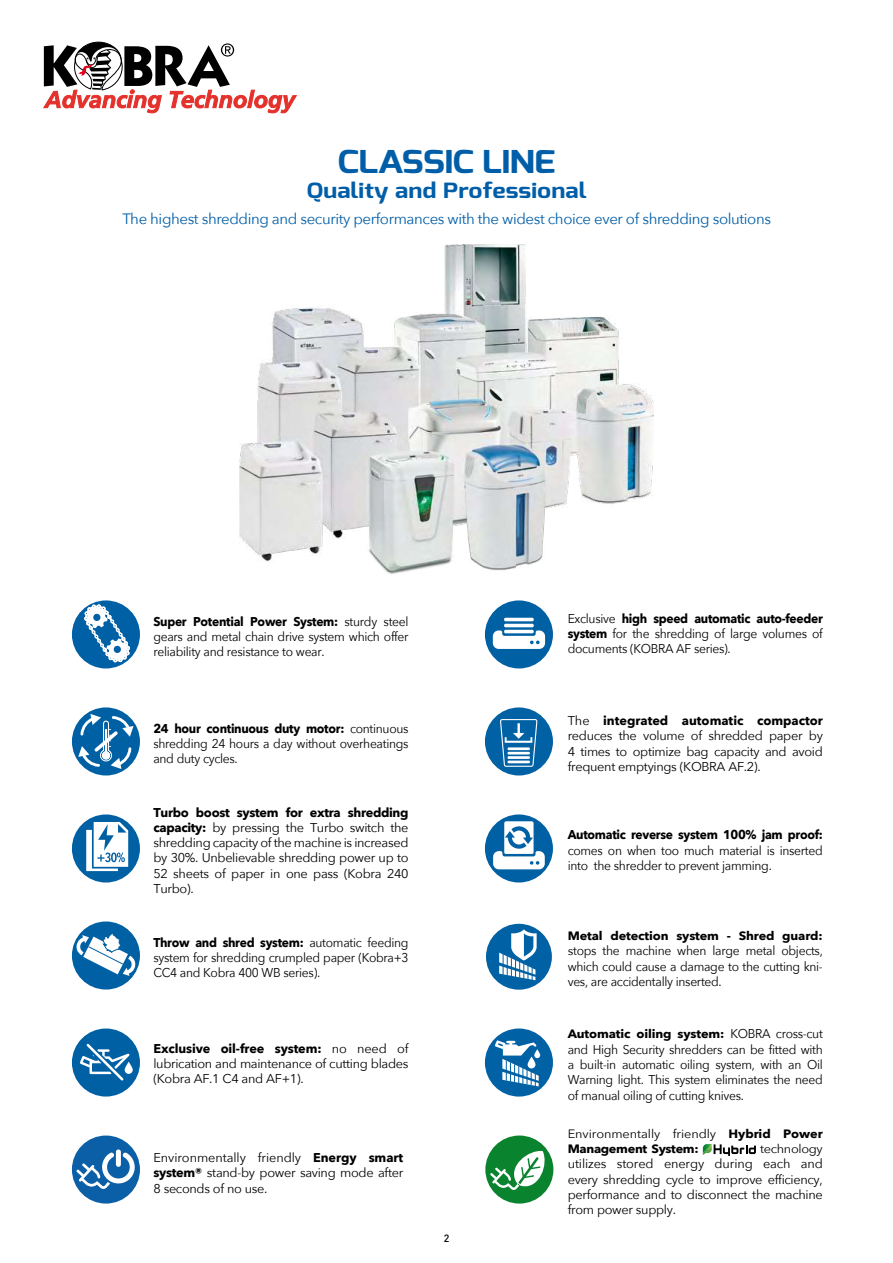
<style>
.page{position:relative;width:893px;height:1263px;background:#fff}
.page>*{position:absolute;margin:0;border:0;box-sizing:border-box;transform-origin:0 0}
.t1{font:700 31.5px "Exo";letter-spacing:-.025em;color:#005ea8;scale:1.2 1}
.t2{font:700 21px "Exo";letter-spacing:.005em;color:#005ea8;scale:1.2 1}
.t3{font:15px "Avenir Next";letter-spacing:-.025em;color:#005ea8}
.t4{font:12.75px/15.3px "Avenir Next";letter-spacing:-.025em;color:#000;text-align:justify;scale:.95 1}
.t5{font:12.75px/15.3px "Avenir Next";letter-spacing:-.025em;color:#000;text-align:justify}
.t6{font:700 12.75px "Avenir Next";letter-spacing:-.025em;color:#000;scale:.95 1}
.t7{font:700 12.15px/15.3px "Avenir Next";letter-spacing:-.01em;color:#000;scale:1.05 1}
.t8{font:12.15px "Avenir Next";letter-spacing:-.025em;color:#000;scale:1.05 1}
.t9{font:500 10.5px "DIN";color:#000}
.s1{font-weight:700}
.s2{font-size:12.15px}
.s3{font-weight:400;font-size:12.75px}
.s4{font-weight:400}
</style>
<div class="page">
<img style="left:239px;top:244px;width:415px;height:330px">
<svg style="left:43px;top:42px;width:254px;height:71px"></svg>
<div style="left:485px;top:600px;width:68px;height:68px;background:#0060a4;border-radius:50%"></div>
<hr style="left:504px;top:624px;width:30px;height:3px;background:#fff">
<hr style="left:504px;top:618px;width:30px;height:3px;background:#fff">
<svg style="left:493px;top:630px;width:52px;height:19px"></svg>
<div style="left:72px;top:600px;width:68px;height:68px;background:#0060a5;border-radius:50%"></div>
<svg style="left:84px;top:603px;width:46px;height:60px"></svg>
<div style="left:485px;top:707px;width:68px;height:68px;background:#0061a4;border-radius:50%"></div>
<svg style="left:500px;top:719px;width:37px;height:48px"></svg>
<div style="left:72px;top:814px;width:68px;height:68px;background:#0060a4;border-radius:50%"></div>
<svg style="left:86px;top:822px;width:42px;height:49px"></svg>
<div style="left:72px;top:707px;width:68px;height:68px;background:#0060a4;border-radius:50%"></div>
<svg style="left:78px;top:714px;width:56px;height:55px"></svg>
<div style="left:72px;top:1135px;width:68px;height:68px;background:#0b5fa6;border-radius:50%"></div>
<svg style="left:76px;top:1149px;width:61px;height:40px"></svg>
<div style="left:485px;top:814px;width:68px;height:68px;background:#0060a4;border-radius:50%"></div>
<div style="left:504px;top:821px;width:30px;height:33px;background:#fff;border-radius:2px"></div>
<svg style="left:493px;top:826px;width:52px;height:43px"></svg>
<div style="left:72px;top:921px;width:68px;height:68px;background:#0060a4;border-radius:50%"></div>
<svg style="left:75px;top:932px;width:62px;height:44px"></svg>
<div style="left:485px;top:1028px;width:68px;height:68px;background:#0061a4;border-radius:50%"></div>
<svg style="left:495px;top:1040px;width:44px;height:46px"></svg>
<svg style="left:528px;top:1056px;width:7px;height:12px"></svg>
<div style="left:72px;top:1028px;width:68px;height:68px;background:#0060a4;border-radius:50%"></div>
<svg style="left:125px;top:1062px;width:8px;height:12px"></svg>
<svg style="left:80px;top:1043px;width:50px;height:38px"></svg>
<div style="left:486px;top:924px;width:66px;height:66px;background:#0061a4;border-radius:50%"></div>
<svg style="left:499px;top:929px;width:38px;height:51px"></svg>
<div style="left:485px;top:1135px;width:68px;height:68px;background:#0a832e;border-radius:50%"></div>
<svg style="left:490px;top:1149px;width:59px;height:41px"></svg>
<svg style="left:703px;top:1144px;width:53px;height:12px"></svg>
<h1 class="t1" style="left:337px;top:141px;width:183px">CLASSIC LINE</h1>
<h2 class="t2" style="left:306px;top:177px;width:235px">Quality and Professional</h2>
<p class="t3" style="left:122px;top:206px;width:650px">The highest shredding and security performances with the widest choice ever of shredding solutions</p>
<p class="t4" style="left:153px;top:613px;width:270px"><span class="s1">Super Potential Power System:</span> sturdy steel gears and metal chain drive system which offer reliability and resistance to wear.</p>
<p class="t4" style="left:153px;top:720px;width:270px"><span class="s1">24 hour continuous duty motor:</span> continuous shredding 24 hours a day without overheatings and duty cycles.</p>
<p class="t5" style="left:153px;top:804px;width:257px"><span class="s1">Turbo boost system for extra shredding capacity:</span> by pressing the Turbo switch the shredding capacity of the machine is increased by 30%. Unbelievable shredding power up to 52 sheets of paper in one pass (Kobra 240<br>Turbo).</p>
<p class="t4" style="left:153px;top:934px;width:270px"><span class="s1">Throw and shred system:</span> automatic feeding system for shredding crumpled paper (Kobra+3<br>CC4 and Kobra 400 WB series).</p>
<p class="t5" style="left:153px;top:1040px;width:257px"><span class="s1">Exclusive oil-free system:</span> no need of lubrication and maintenance of cutting blades (Kobra AF.1 C4 and AF+1).</p>
<p class="t5" style="left:153px;top:1149px;width:251px">Environmentally friendly <span class="s1">Energy smart system®</span> stand-by power saving mode after 8 seconds of no use.</p>
<p class="t9" style="left:444px;top:1231px;width:7px">2</p>
<p class="t4" style="left:568px;top:610px;width:270px">Exclusive <span class="s1">high speed automatic auto-feeder system</span> for the shredding of large volumes of documents (KOBRA AF series).</p>
<p class="t5" style="left:568px;top:712px;width:257px">The <span class="s1">integrated automatic compactor </span>reduces the volume of shredded paper by 4 times to optimize bag capacity and avoid frequent emptyings (KOBRA AF.2).</p>
<p class="t6" style="left:568px;top:824px;width:270px">Automatic reverse system 100% jam proof:</p>
<p class="t4" style="left:568px;top:842px;width:270px">comes on when too much material is inserted into the shredder to prevent jamming.</p>
<p class="t7" style="left:568px;top:928px;width:244px">Metal detection system - Shred guard:</p>
<p class="t4" style="left:568px;top:943px;width:270px"><span class="s2">s</span>tops the machine when large metal objects, which could cause a damage to the cutting kni&shy;ves, are accidentally inserted.</p>
<p class="t7" style="left:568px;top:1026px;width:244px">Automatic oiling system: <span class="s3">KOBRA cross-cut</span></p>
<p class="t4" style="left:568px;top:1041px;width:270px">and High Security shredders can be fitted with a built-in automatic oiling system, with an Oil Warning light. This system eliminates the need of manual oiling of cutting knives.</p>
<p class="t7" style="left:568px;top:1125px;width:244px"><span class="s4">Environmentally friendly</span> Hybrid Power<br>Management System:</p>
<p class="t8" style="left:760px;top:1138px;width:61px">technology</p>
<p class="t5" style="left:568px;top:1156px;width:257px">utilizes stored energy during each and every shredding cycle to improve efficiency, performance and to disconnect the machine from power supply.</p>
</div>
